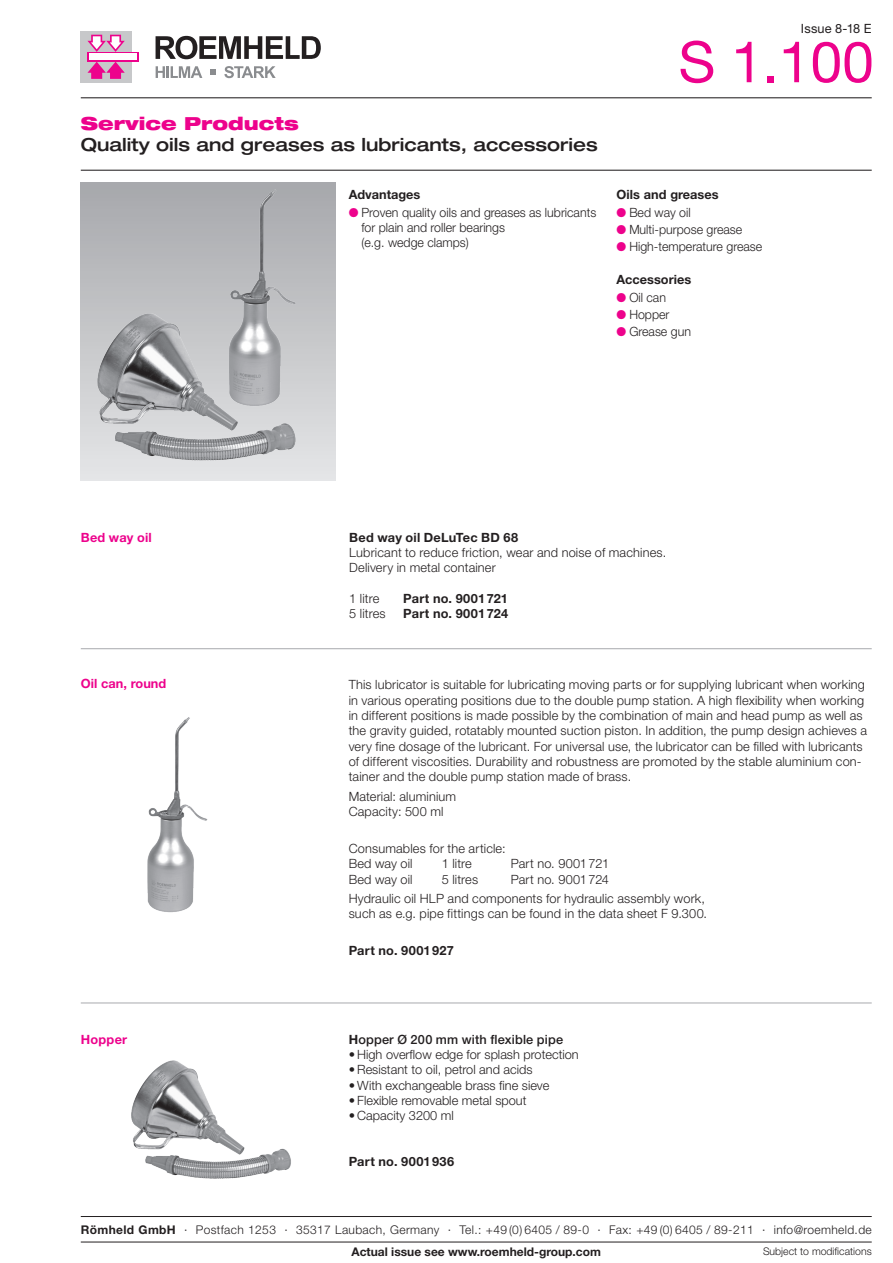
<style>
.page{position:relative;width:893px;height:1263px;background:#fff}
.page>*{position:absolute;margin:0;border:0;box-sizing:border-box;transform-origin:0 0}
.t1{font:57px "Helvetica Neue";color:#ed028c}
.t2{font:500 expanded 18px "Helvetica Neue";color:#231f20}
.t3{font:900 expanded 18px "Helvetica Neue";color:#ed028c}
.t4{font:300 12.75px/15.3px "Helvetica Neue";letter-spacing:.01em;color:#231f20}
.t5{font:700 12.75px "Helvetica Neue";letter-spacing:.005em;color:#231f20}
.t6{font:500 12.75px "Helvetica Neue";letter-spacing:.015em;color:#231f20}
.t7{font:700 12.75px "Helvetica Neue";letter-spacing:.01em;color:#ed028c}
.t8{font:700 12.75px "Helvetica Neue";letter-spacing:.03em;color:#231f20}
.t9{font:12.75px "Helvetica Neue";letter-spacing:.01em;color:#231f20}
.t10{font:300 12px "Helvetica Neue";letter-spacing:.03em;color:#231f20}
.t11{font:700 12px "Helvetica Neue";color:#231f20}
.t12{font:300 10.5px "Helvetica Neue";color:#231f20}
.s1{color:#ed028c}
.s2{font-weight:700}
</style>
<div class="page">
<hr style="left:81px;top:170px;width:791px;height:1px;background:#231f20">
<hr style="left:81px;top:97px;width:791px;height:1px;background:#231f20">
<div style="left:81px;top:183px;width:255px;height:297px;background:#b4b5b8"></div>
<div style="left:81px;top:31px;width:51px;height:52px;background:#c7c8ca"></div>
<svg style="left:87px;top:52px;width:52px;height:9px"></svg>
<div style="left:89px;top:54px;width:48px;height:6px;background:#fff"></div>
<svg style="left:87px;top:35px;width:38px;height:17px"></svg>
<svg style="left:87px;top:62px;width:38px;height:17px"></svg>
<svg style="left:156px;top:36px;width:165px;height:23px"></svg>
<svg style="left:156px;top:66px;width:46px;height:12px"></svg>
<svg style="left:224px;top:66px;width:52px;height:12px"></svg>
<svg style="left:210px;top:69px;width:6px;height:6px"></svg>
<img style="left:214px;top:186px;width:88px;height:113px">
<img style="left:147px;top:717px;width:61px;height:196px">
<img style="left:80px;top:299px;width:249px;height:182px">
<img style="left:131px;top:1060px;width:160px;height:119px">
<hr style="left:81px;top:1002px;width:791px;height:1px;background:#a8a9ad">
<hr style="left:81px;top:648px;width:791px;height:1px;background:#a8a9ad">
<hr style="left:81px;top:1242px;width:791px;height:1px;background:#231f20">
<hr style="left:81px;top:1216px;width:791px;height:1px;background:#231f20">
<p class="t9" style="left:801px;top:21px;width:72px">Issue 8-18 E</p>
<h2 class="t3" style="left:81px;top:112px;width:219px">Service Products</h2>
<h2 class="t2" style="left:81px;top:133px;width:518px">Quality oils and greases as lubricants, accessories</h2>
<p class="t5" style="left:349px;top:187px;width:73px">Advantages</p>
<p class="t4" style="left:361px;top:204px;width:236px;text-indent:-13px"><span class="s1">●</span> Proven quality oils and greases as lubricants for plain and roller bearings<br>(e.g. wedge clamps)</p>
<h1 class="t1" style="left:678px;top:28px;width:197px">S 1.100</h1>
<p class="t5" style="left:617px;top:187px;width:103px">Oils and greases</p>
<p class="t4" style="left:617px;top:204px;width:76px"><span class="s1">●</span> Bed way oil</p>
<p class="t4" style="left:617px;top:221px;width:127px"><span class="s1">●</span> Multi-purpose grease</p>
<p class="t4" style="left:617px;top:239px;width:147px"><span class="s1">●</span> High-temperature grease</p>
<p class="t5" style="left:617px;top:272px;width:76px">Accessories</p>
<p class="t4" style="left:617px;top:289px;width:51px"><span class="s1">●</span> Oil can</p>
<p class="t4" style="left:617px;top:307px;width:54px"><span class="s1">●</span> Hopper</p>
<p class="t4" style="left:617px;top:324px;width:76px"><span class="s1">●</span> Grease gun</p>
<p class="t7" style="left:81px;top:529px;width:73px">Bed way oil</p>
<p class="t7" style="left:81px;top:676px;width:87px">Oil can, round</p>
<p class="t5" style="left:349px;top:529px;width:170px">Bed way oil DeLuTec BD 68</p>
<p class="t4" style="left:349px;top:544px;width:318px">Lubricant to reduce friction, wear and noise of machines.<br>Delivery in metal container</p>
<p class="t4" style="left:349px;top:590px;width:32px">1 litre</p>
<p class="t5" style="left:403px;top:590px;width:106px">Part no. 9001721</p>
<p class="t4" style="left:349px;top:606px;width:38px">5 litres</p>
<p class="t5" style="left:403px;top:606px;width:107px">Part no. 9001724</p>
<p class="t4" style="left:349px;top:677px;width:520px">This lubricator is suitable for lubricating moving parts or for supplying lubricant when working in various operating positions due to the double pump station. A high flexibility when working in different positions is made possible by the combination of main and head pump as well as the gravity guided, rotatably mounted suction piston. In addition, the pump design achieves a very fine dosage of the lubricant. For universal use, the lubricator can be filled with lubricants of different viscosities. Durability and robustness are promoted by the stable aluminium con&shy;tainer and the double pump station made of brass.</p>
<p class="t4" style="left:349px;top:788px;width:109px">Material: aluminium<br>Capacity: 500 ml</p>
<p class="t4" style="left:349px;top:840px;width:158px">Consumables for the article:<br>Bed way oil</p>
<p class="t4" style="left:442px;top:856px;width:32px">1 litre</p>
<p class="t4" style="left:511px;top:856px;width:100px">Part no. 9001721</p>
<p class="t4" style="left:349px;top:869px;width:358px;line-height:19.5px;text-indent:162px">Part no. 9001724<br>Hydraulic oil HLP and components for hydraulic assembly work,</p>
<p class="t4" style="left:349px;top:906px;width:360px">such as e.g. pipe fittings can be found in the data sheet F 9.300.</p>
<p class="t5" style="left:349px;top:943px;width:107px">Part no. 9001927</p>
<p class="t4" style="left:349px;top:871px;width:65px">Bed way oil</p>
<p class="t4" style="left:442px;top:871px;width:38px">5 litres</p>
<p class="t7" style="left:81px;top:1031px;width:48px">Hopper</p>
<p class="t6" style="left:349px;top:1031px;width:216px"><span class="s2">H</span>opper Ø 200 mm with flexible pipe</p>
<p class="t4" style="left:349px;top:1046px;width:232px">• High overflow edge for splash protection</p>
<p class="t4" style="left:349px;top:1062px;width:185px">• Resistant to oil, petrol and acids</p>
<p class="t4" style="left:349px;top:1077px;width:202px">• With exchangeable brass fine sieve</p>
<p class="t4" style="left:349px;top:1092px;width:179px">• Flexible removable metal spout</p>
<p class="t4" style="left:349px;top:1108px;width:107px">• Capacity 3200 ml</p>
<p class="t8" style="left:349px;top:1153px;width:107px">Part no. 9001936</p>
<p class="t10" style="left:81px;top:1222px;width:792px"><span class="s2">Römheld GmbH</span> · Postfach 1253 · 35317 Laubach, Germany · Tel.: +49 (0) 6405 / 89-0 · Fax: +49 (0) 6405 / 89-211 · info@roemheld.de</p>
<p class="t11" style="left:351px;top:1244px;width:251px">Actual issue see www.roemheld-group.com</p>
<p class="t12" style="left:763px;top:1244px;width:110px">Subject to modifications</p>
</div>
